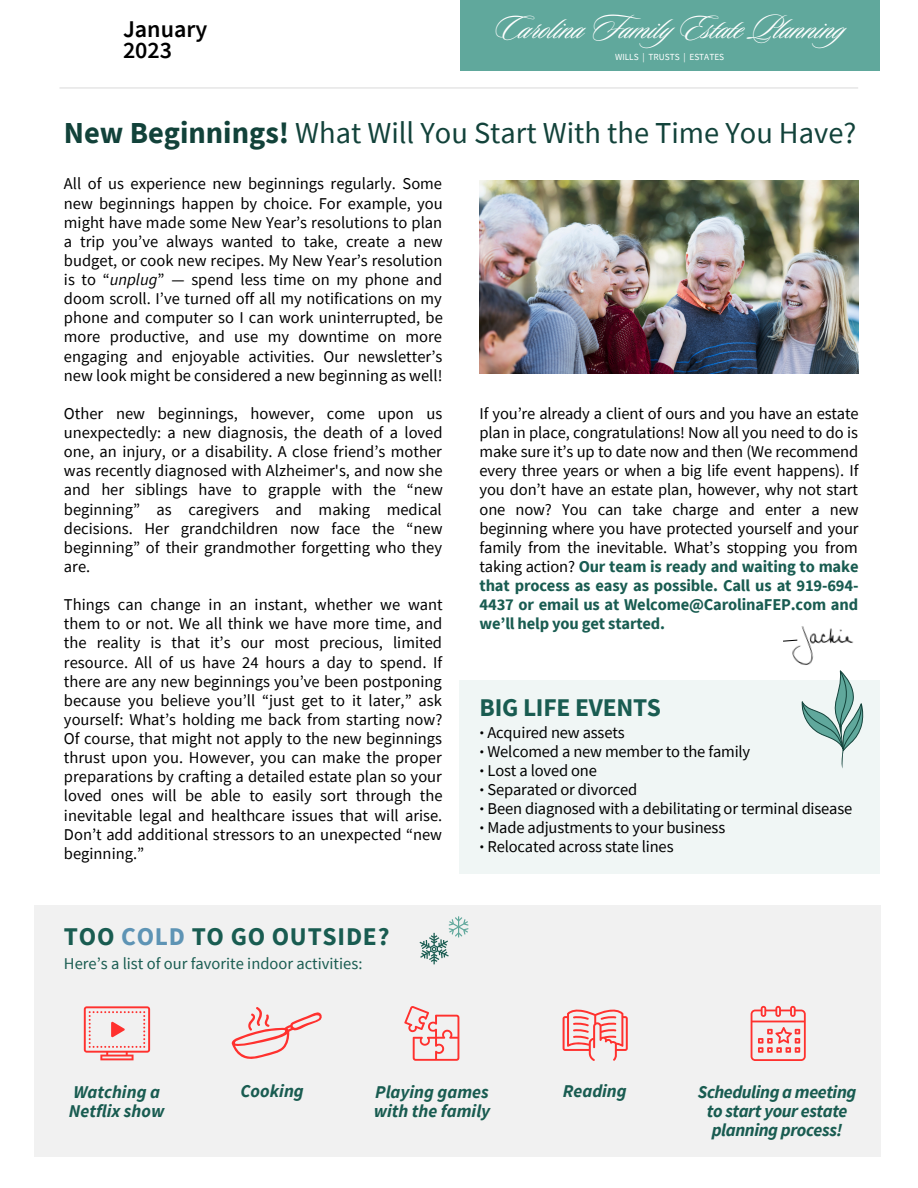
<style>
.page{position:relative;width:918px;height:1188px;background:#fff}
.page>*{position:absolute;margin:0;border:0;box-sizing:border-box;transform-origin:0 0}
.t1{font:35.7px "Sloop Script One";color:#fff}
.t2{font:30.45px "Source Sans Pro";color:#12423a}
.t3{font:700 25.5px "Source Sans Pro";letter-spacing:.03em;color:#195c51}
.t4{font:700 25.5px "Source Sans Pro";letter-spacing:-.01em;color:#195c51}
.t5{font:600 24px/21.3px "Source Sans Pro";color:#000}
.t6{font:italic 700 18px/19.2px "Source Sans Pro";color:#195c51}
.t7{font:italic 700 18px/19.2px "Source Sans Pro";letter-spacing:-.025em;color:#195c51;text-align:center}
.t8{font:16.5px/19.2px "Source Sans Pro";letter-spacing:-.01em;color:#000;text-align:justify}
.t9{font:16.5px "Source Sans Pro";color:#195c51}
.t10{font:9.3px "Source Sans Pro";color:#fff}
.s1{font-weight:700}
.s2{font-style:italic}
.s3{font-weight:700;color:#195c51}
.s4{color:#5e94b5}
</style>
<div class="page">
<div style="left:460px;top:0;width:419px;height:71px;background:#60a89c"></div>
<hr style="left:59px;top:87px;width:799px;height:2px;background:#000">
<img style="left:480px;top:180px;width:379px;height:194px">
<div style="left:459px;top:680px;width:421px;height:193px;background:#f0f6f5"></div>
<div style="left:35px;top:905px;width:846px;height:252px;background:#f1f1f1"></div>
<svg style="left:420px;top:916px;width:49px;height:48px"></svg>
<svg style="left:84px;top:1006px;width:66px;height:54px"></svg>
<svg style="left:232px;top:1007px;width:90px;height:52px"></svg>
<svg style="left:404px;top:1006px;width:55px;height:55px"></svg>
<svg style="left:563px;top:1009px;width:65px;height:52px"></svg>
<svg style="left:751px;top:1006px;width:55px;height:55px"></svg>
<svg style="left:801px;top:672px;width:63px;height:96px"></svg>
<img style="left:792px;top:626px;width:62px;height:46px">
<svg style="left:783px;top:639px;width:15px;height:3px"></svg>
<h3 class="t5" style="left:123px;top:18px;width:86px">January<br>2023</h3>
<h1 class="t1" style="left:495px;top:9px;width:375px">Carolina FamilyEstate Planning</h1>
<p class="t10" style="left:615px;top:51px;width:111px">WILLS | TRUSTS | ESTATES</p>
<h2 class="t2" style="left:64px;top:113px;width:794px"><span class="s1">New Beginnings!</span> What Will You Start With the Time You Have?</h2>
<p class="t8" style="left:64px;top:174px;width:380px">All of us experience new beginnings regularly. Some new beginnings happen by choice. For example, you might have made some New Year’s resolutions to plan a trip you’ve always wanted to take, create a new budget, or cook new recipes. My New Year’s resolution is to “<span class="s2">unplug</span>” — spend less time on my phone and doom scroll. I’ve turned off all my notifications on my phone and computer so I can work uninterrupted, be more productive, and use my downtime on more engaging and enjoyable activities. Our newsletter’s new look might be considered a new beginning as well!</p>
<p class="t8" style="left:64px;top:403px;width:380px">Other new beginnings, however, come upon us unexpectedly: a new diagnosis, the death of a loved one, an injury, or a disability. A close friend’s mother was recently diagnosed with Alzheimer's, and now she and her siblings have to grapple with the “new beginning” as caregivers and making medical decisions. Her grandchildren now face the “new beginning” of their grandmother forgetting who they are.</p>
<p class="t8" style="left:64px;top:595px;width:380px">Things can change in an instant, whether we want them to or not. We all think we have more time, and the reality is that it’s our most precious, limited resource. All of us have 24 hours a day to spend. If there are any new beginnings you’ve been postponing because you believe you’ll “just get to it later,” ask yourself: What’s holding me back from starting now?<br>Of course, that might not apply to the new beginnings thrust upon you. However, you can make the proper preparations by crafting a detailed estate plan so your loved ones will be able to easily sort through the inevitable legal and healthcare issues that will arise.<br>Don’t add additional stressors to an unexpected “new beginning.”</p>
<p class="t8" style="left:480px;top:403px;width:381px">If you’re already a client of ours and you have an estate plan in place, congratulations! Now all you need to do is make sure it’s up to date now and then (We recommend every three years or when a big life event happens). If you don’t have an estate plan, however, why not start one now? You can take charge and enter a new beginning where you have protected yourself and your family from the inevitable. What’s stopping you from taking action? <span class="s3">Our team is ready and waiting to make that process as easy as possible. Call us at 919-694- 4437 or email us at Welcome@CarolinaFEP.com and we’ll help you get started.</span></p>
<h3 class="t4" style="left:480px;top:691px;width:183px">BIG LIFE EVENTS</h3>
<p class="t8" style="left:480px;top:722px;width:374px;text-align:left"><span class="s1">·</span> Acquired new assets<br><span class="s1">·</span> Welcomed a new member to the family<br><span class="s1">·</span> Lost a loved one<br><span class="s1">·</span> Separated or divorced<br><span class="s1">·</span> Been diagnosed with a debilitating or terminal disease <span class="s1">·</span> Made adjustments to your business<br><span class="s1">·</span> Relocated across state lines</p>
<h3 class="t3" style="left:64px;top:920px;width:327px">TOO <span class="s4">COLD</span> TO GO OUTSIDE?</h3>
<p class="t9" style="left:64px;top:953px;width:300px">Here’s a list of our favorite indoor activities:</p>
<p class="t6" style="left:69px;top:1082px;width:97px">Watching a<br>Netflix show</p>
<p class="t6" style="left:240px;top:1081px;width:65px">Cooking</p>
<p class="t6" style="left:374px;top:1082px;width:118px">Playing games with the family</p>
<p class="t6" style="left:563px;top:1081px;width:65px">Reading</p>
<p class="t7" style="left:698px;top:1082px;width:160px">Scheduling a meeting to start your estate planning process!</p>
</div>
